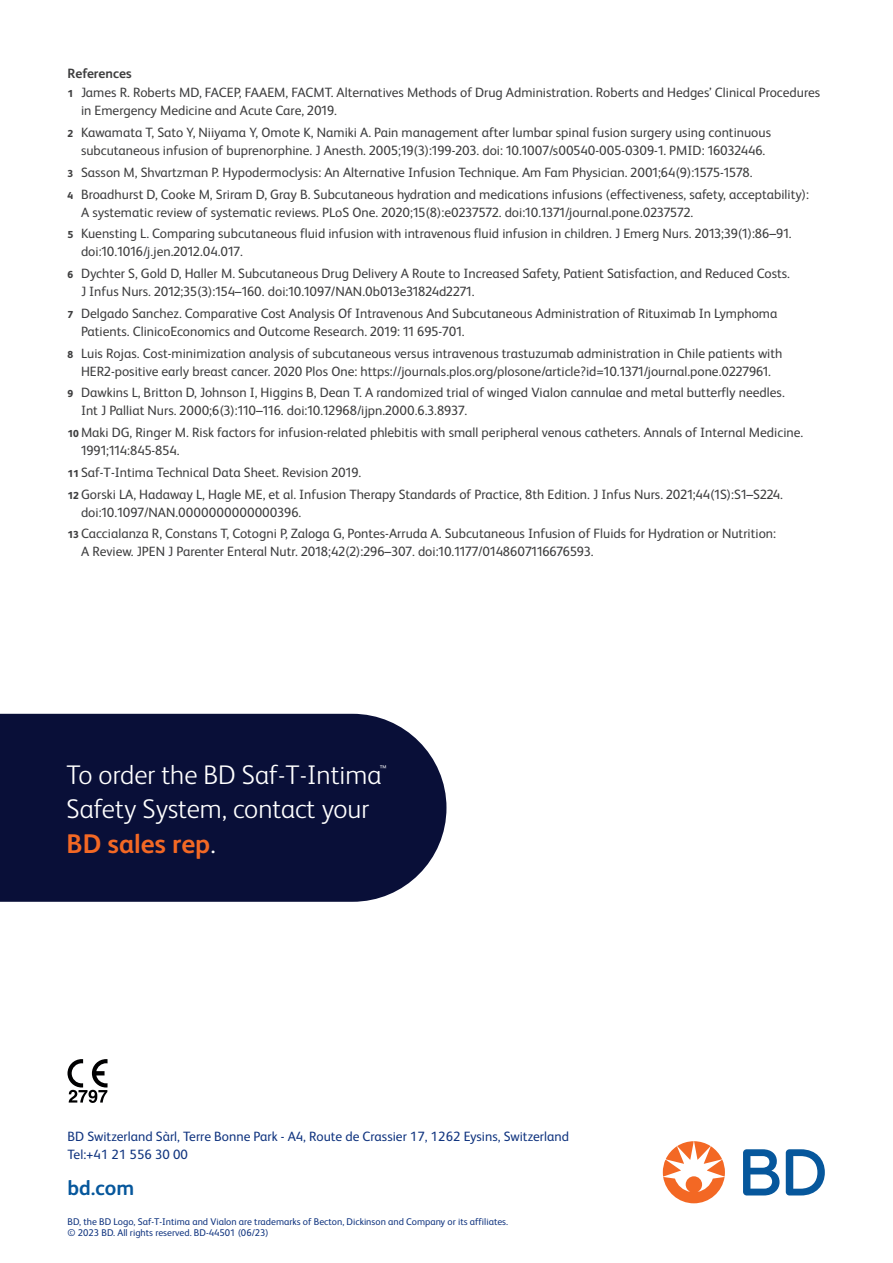
<style>
.page{position:relative;width:893px;height:1263px;background:#fff}
.page>*{position:absolute;margin:0;border:0;box-sizing:border-box;transform-origin:0 0}
.Subhead_2{font:300 27px/34.5px "FS Albert Pro";color:#fff}
.t1{font:700 21px "FS Albert Pro";color:#06579c}
.t2{font:13.5px/18px "FS Albert Pro";color:#3e3e3f}
.t3{font:13.5px/18px "FS Albert Pro";color:#10347f}
.Body_Header{font:700 13.5px "FS Albert Pro";color:#3e3e3f}
.Subhead_2-2{font:300 11.4px "FS Albert Pro";color:#fff}
.t4{font:9.75px/11.2px "FS Albert Pro";color:#10347f}
.s1{font-weight:800;font-size:10.2px}
.s2{font-weight:700;color:#f36824}
</style>
<div class="page">
<div style="left:0;top:714px;width:446px;height:188px;background:#090f38"></div>
<svg style="left:743px;top:1149px;width:82px;height:46px"></svg>
<svg style="left:663px;top:1141px;width:62px;height:62px"></svg>
<svg style="left:68px;top:1059px;width:40px;height:44px"></svg>
<p class="Body_Header" style="left:68px;top:64px;width:66px">References</p>
<p class="t2" style="left:81px;top:83px;width:741px;text-indent:-14px"><span class="s1">1</span> James R. Roberts MD, FACEP, FAAEM, FACMT. Alternatives Methods of Drug Administration. Roberts and Hedges’ Clinical Procedures in Emergency Medicine and Acute Care, 2019.</p>
<p class="t2" style="left:68px;top:123px;width:705px;text-align:center"><span class="s1">2</span> Kawamata T, Sato Y, Niiyama Y, Omote K, Namiki A. Pain management after lumbar spinal fusion surgery using continuous subcutaneous infusion of buprenorphine. J Anesth. 2005;19(3):199-203. doi: 10.1007/s00540-005-0309-1. PMID: 16032446.</p>
<p class="t2" style="left:68px;top:162px;width:687px"><span class="s1">3</span> Sasson M, Shvartzman P. Hypodermoclysis: An Alternative Infusion Technique. Am Fam Physician. 2001;64(9):1575-1578.</p>
<p class="t2" style="left:81px;top:184px;width:730px;text-indent:-14px"><span class="s1">4</span> Broadhurst D, Cooke M, Sriram D, Gray B. Subcutaneous hydration and medications infusions (effectiveness, safety, acceptability):<br>A systematic review of systematic reviews. PLoS One. 2020;15(8):e0237572. doi:10.1371/journal.pone.0237572.</p>
<p class="t2" style="left:81px;top:224px;width:712px;text-indent:-14px"><span class="s1">5</span> Kuensting L. Comparing subcutaneous fluid infusion with intravenous fluid infusion in children. J Emerg Nurs. 2013;39(1):86–91. doi:10.1016/j.jen.2012.04.017.</p>
<p class="t2" style="left:81px;top:264px;width:710px;text-indent:-14px"><span class="s1">6</span> Dychter S, Gold D, Haller M. Subcutaneous Drug Delivery A Route to Increased Safety, Patient Satisfaction, and Reduced Costs.<br>J Infus Nurs. 2012;35(3):154–160. doi:10.1097/NAN.0b013e31824d2271.</p>
<p class="t2" style="left:81px;top:303px;width:698px;text-indent:-14px"><span class="s1">7</span> Delgado Sanchez. Comparative Cost Analysis Of Intravenous And Subcutaneous Administration of Rituximab In Lymphoma<br>Patients. ClinicoEconomics and Outcome Research. 2019: 11 695-701.</p>
<p class="t2" style="left:68px;top:343px;width:716px;text-align:center"><span class="s1">8</span> Luis Rojas. Cost-minimization analysis of subcutaneous versus intravenous trastuzumab administration in Chile patients with<br>HER2-positive early breast cancer. 2020 Plos One: https://journals.plos.org/plosone/article?id=10.1371/journal.pone.0227961.</p>
<p class="t2" style="left:81px;top:383px;width:705px;text-indent:-14px"><span class="s1">9</span> Dawkins L, Britton D, Johnson I, Higgins B, Dean T. A randomized trial of winged Vialon cannulae and metal butterfly needles.<br>Int J Palliat Nurs. 2000;6(3):110–116. doi:10.12968/ijpn.2000.6.3.8937.</p>
<p class="t2" style="left:81px;top:423px;width:724px;text-indent:-14px"><span class="s1">10</span> Maki DG, Ringer M. Risk factors for infusion-related phlebitis with small peripheral venous catheters. Annals of Internal Medicine.<br>1991;114:845-854.</p>
<p class="t2" style="left:68px;top:462px;width:295px"><span class="s1">11</span> Saf-T-Intima Technical Data Sheet. Revision 2019.</p>
<p class="t2" style="left:81px;top:484px;width:703px;text-indent:-14px"><span class="s1">12</span> Gorski LA, Hadaway L, Hagle ME, et al. Infusion Therapy Standards of Practice, 8th Edition. J Infus Nurs. 2021;44(1S):S1–S224. doi:10.1097/NAN.0000000000000396.</p>
<p class="t2" style="left:81px;top:524px;width:696px;text-indent:-14px"><span class="s1">13</span> Caccialanza R, Constans T, Cotogni P, Zaloga G, Pontes-Arruda A. Subcutaneous Infusion of Fluids for Hydration or Nutrition:<br>A Review. JPEN J Parenter Enteral Nutr. 2018;42(2):296–307. doi:10.1177/0148607116676593.</p>
<p class="Subhead_2" style="left:67px;top:755px;width:316px">To order the BD Saf-T-Intima</p>
<p class="Subhead_2-2" style="left:380px;top:761px;width:8px">™</p>
<p class="Subhead_2" style="left:67px;top:790px;width:304px">Safety System, contact your<br><span class="s2">BD sales rep</span>.</p>
<p class="t3" style="left:68px;top:1126px;width:503px">BD Switzerland Sàrl, Terre Bonne Park - A4, Route de Crassier 17, 1262 Eysins, Switzerland<br>Tel:+41 21 556 30 00</p>
<h2 class="t1" style="left:68px;top:1173px;width:68px">bd.com</h2>
<p class="t4" style="left:68px;top:1215px;width:442px">BD, the BD Logo, Saf-T-Intima and Vialon are trademarks of Becton, Dickinson and Company or its affiliates. © 2023 BD. All rights reserved. BD-44501 (06/23)</p>
</div>
